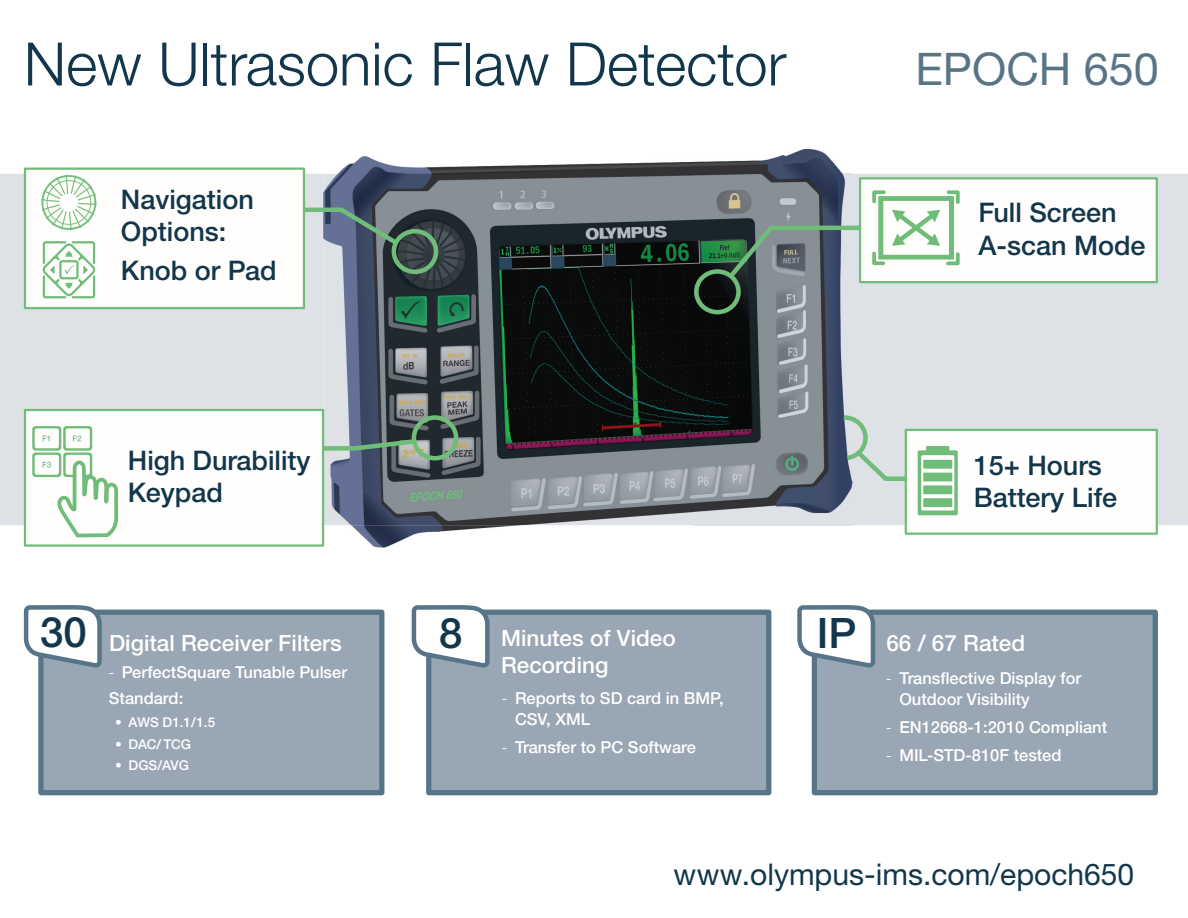
<style>
.page{position:relative;width:1188px;height:918px;background:#fff}
.page>*{position:absolute;margin:0;border:0;box-sizing:border-box;transform-origin:0 0}
.t1{font:300 60px "Helvetica Neue LTW1 G";color:#12374c}
.t2{font:45px "Helvetica Neue LTW1 G";color:#587586}
.t3{font:500 42px "Helvetica Neue LTW1 G";color:#12374c}
.t4{font:30px "Helvetica Neue LTW1 G";color:#12374c}
.t5{font:500 27px/32.4px "Helvetica Neue LTW1 G";color:#12374c}
.t6{font:500 22.5px "Helvetica Neue LTW1 G";color:#fff}
.t7{font:500 16.5px/21px "Helvetica Neue LTW1 G";color:#fff}
.t8{font:500 13.5px "Helvetica Neue LTW1 G";color:#fff}
.s1{font-size:42px;color:#12374c}
.s2{font-weight:300}
</style>
<div class="page">
<div style="left:0;top:174px;width:1188px;height:351px;background:#dee2e6"></div>
<div style="left:38px;top:610px;width:346px;height:185px;background:#99a6b4;border:5px solid #577589"></div>
<div style="left:812px;top:610px;width:346px;height:185px;background:#99a6b4;border:5px solid #577589"></div>
<div style="left:426px;top:610px;width:345px;height:185px;background:#99a6b4;border:5px solid #577589"></div>
<svg style="left:797px;top:605px;width:82px;height:80px"></svg>
<div style="left:24px;top:168px;width:281px;height:141px;background:#fffefc;border:2px solid #70bc79"></div>
<div style="left:905px;top:429px;width:253px;height:106px;background:#fffefc;border:2px solid #70bc79"></div>
<div style="left:859px;top:177px;width:299px;height:106px;background:#fffefc;border:2px solid #70bc79"></div>
<img style="left:323px;top:149px;width:529px;height:379px">
<svg style="left:872px;top:190px;width:88px;height:76px"></svg>
<div style="left:918px;top:450px;width:40px;height:65px;background:#70bc79;border:3px solid #70bc79"></div>
<div style="left:926px;top:446px;width:23px;height:9px;background:#70bc79"></div>
<svg style="left:921px;top:455px;width:33px;height:56px"></svg>
<div style="left:923px;top:498px;width:29px;height:9px;background:#70bc79;border:2px solid #70bc79"></div>
<div style="left:923px;top:485px;width:29px;height:9px;background:#70bc79;border:2px solid #70bc79"></div>
<div style="left:923px;top:473px;width:29px;height:8px;background:#70bc79"></div>
<div style="left:923px;top:460px;width:29px;height:9px;background:#70bc79;border:2px solid #70bc79"></div>
<svg style="left:43px;top:241px;width:52px;height:57px"></svg>
<svg style="left:41px;top:175px;width:56px;height:55px"></svg>
<svg style="left:692px;top:223px;width:171px;height:94px;background:#607370"></svg>
<svg style="left:839px;top:413px;width:70px;height:70px;background:#bccac8"></svg>
<svg style="left:21px;top:409px;width:472px;height:276px"></svg>
<svg style="left:302px;top:205px;width:139px;height:71px;background:#6b7c80"></svg>
<h1 class="t1" style="left:24px;top:27px;width:764px">New Ultrasonic Flaw Detector</h1>
<h2 class="t2" style="left:915px;top:42px;width:245px">EPOCH 650</h2>
<h3 class="t5" style="left:121px;top:183px;width:135px">Navigation<br>Options:</h3>
<h3 class="t5" style="left:121px;top:255px;width:157px">Knob or Pad</h3>
<h3 class="t5" style="left:979px;top:197px;width:169px">Full Screen<br>A-scan Mode</h3>
<h3 class="t5" style="left:128px;top:444px;width:184px">High Durability<br>Keypad</h3>
<h3 class="t5" style="left:974px;top:449px;width:145px">15+ Hours<br>Battery Life</h3>
<h3 class="t6" style="left:40px;top:629px;width:303px"><sup>30</sup> Digital Receiver Filters</h3>
<h3 class="t6" style="left:439px;top:624px;width:238px"><span class="s1">8</span> Minutes of Video</h3>
<h3 class="t3" style="left:817px;top:608px;width:41px">IP</h3>
<h3 class="t6" style="left:501px;top:651px;width:109px">Recording</h3>
<p class="t7" style="left:108px;top:659px;width:240px;line-height:26.5px"><span class="s2">-</span> PerfectSquare Tunable Pulser<br>Standard:</p>
<p class="t8" style="left:115px;top:714px;width:102px">• AWS D1.1/ 1.5</p>
<p class="t8" style="left:115px;top:736px;width:78px">• DAC/ TCG</p>
<p class="t8" style="left:115px;top:758px;width:75px">• DGS/AVG</p>
<p class="t7" style="left:515px;top:687px;width:210px;text-indent:-13px"><span class="s2">-</span> Reports to SD card in BMP,<br>CSV, XML</p>
<p class="t7" style="left:502px;top:736px;width:196px"><span class="s2">-</span> Transfer to PC Software</p>
<h3 class="t6" style="left:886px;top:629px;width:140px">66 / 67 Rated</h3>
<p class="t7" style="left:899px;top:668px;width:183px;text-indent:-13px"><span class="s2">-</span> Transflective Display for<br>Outdoor Visibility</p>
<p class="t7" style="left:886px;top:717px;width:223px"><span class="s2">-</span> EN12668-1:2010 Compliant</p>
<p class="t7" style="left:886px;top:744px;width:177px"><span class="s2">-</span> MIL-STD-810F tested</p>
<h3 class="t4" style="left:674px;top:856px;width:462px">www.olympus-ims.com/epoch650</h3>
</div>
